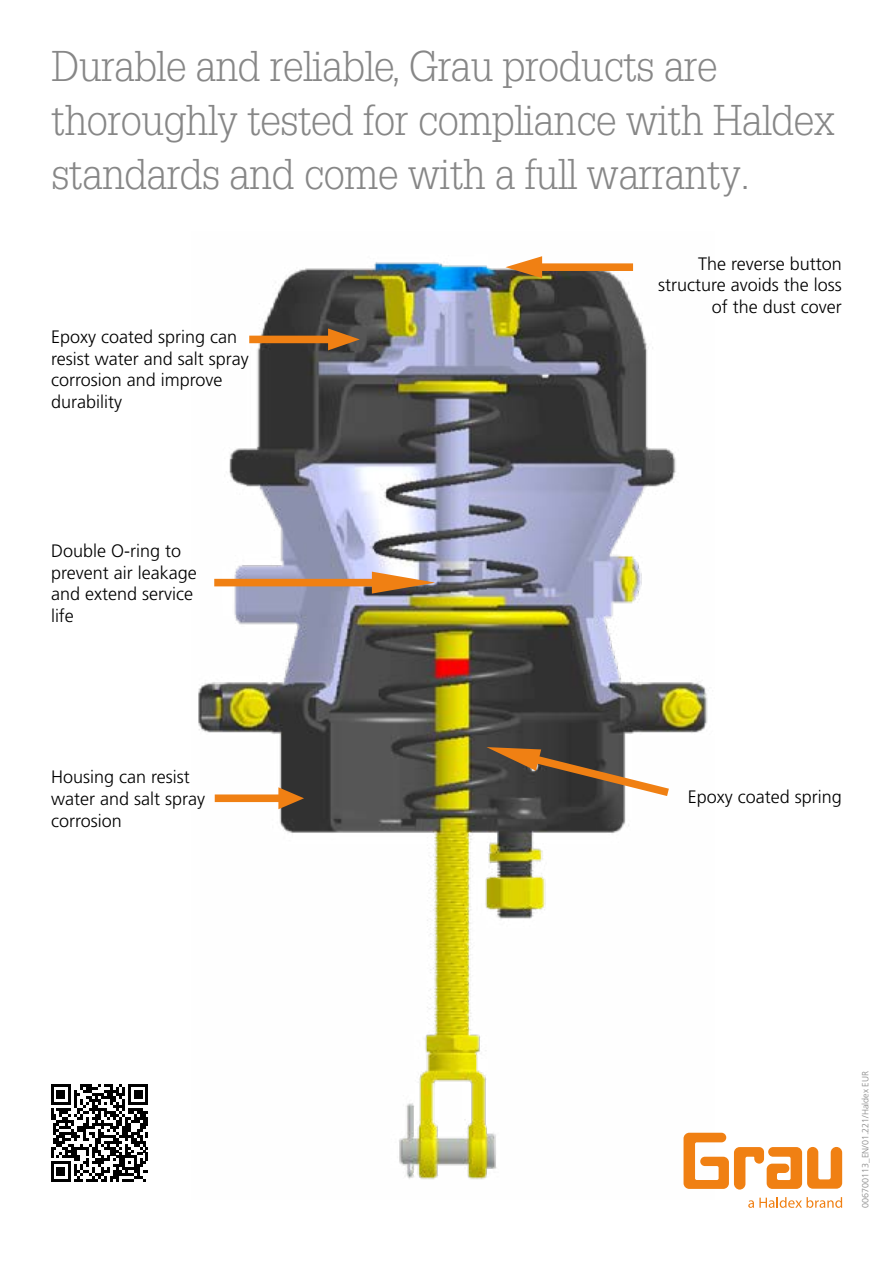
<style>
.page{position:relative;width:893px;height:1263px;background:#fff}
.page>*{position:absolute;margin:0;border:0;box-sizing:border-box;transform-origin:0 0}
.t1{font:300 42px/54px "Glypha LT Pro";letter-spacing:-.01em;color:#878787}
.t2{font:300 18px/21.6px "Frutiger LT Pro";color:#000}
.t3{font:300 9px "Frutiger LT Pro";color:#878787}
</style>
<div class="page">
<svg style="left:51px;top:1085px;width:97px;height:96px"></svg>
<img style="left:198px;top:262px;width:517px;height:918px">
<svg style="left:249px;top:328px;width:111px;height:22px;background:#8f6339"></svg>
<svg style="left:214px;top:572px;width:221px;height:22px;background:#bf9579"></svg>
<svg style="left:486px;top:747px;width:183px;height:49px"></svg>
<svg style="left:215px;top:787px;width:89px;height:22px"></svg>
<svg style="left:505px;top:256px;width:128px;height:22px"></svg>
<svg style="left:748px;top:1197px;width:94px;height:11px"></svg>
<svg style="left:683px;top:1133px;width:159px;height:57px"></svg>
<h1 class="t1" style="left:52px;top:40px;width:785px">Durable and reliable, Grau products are thoroughly tested for compliance with Haldex standards and come with a full warranty.</h1>
<p class="t2" style="left:51px;top:326px;width:199px">Epoxy coated spring can resist water and salt spray corrosion and improve durability</p>
<p class="t2" style="left:51px;top:540px;width:147px">Double O-ring to prevent air leakage and extend service life</p>
<p class="t2" style="left:51px;top:766px;width:156px">Housing can resist water and salt spray corrosion</p>
<p class="t2" style="left:658px;top:253px;width:185px;text-align:right">The reverse button structure avoids the loss of the dust cover</p>
<p class="t2" style="left:688px;top:786px;width:156px">Epoxy coated spring</p>
<p class="t3" style="left:860px;top:1208px;width:138px;rotate:-90deg">006700113_EN/01.221/Haldex EUR</p>
</div>
